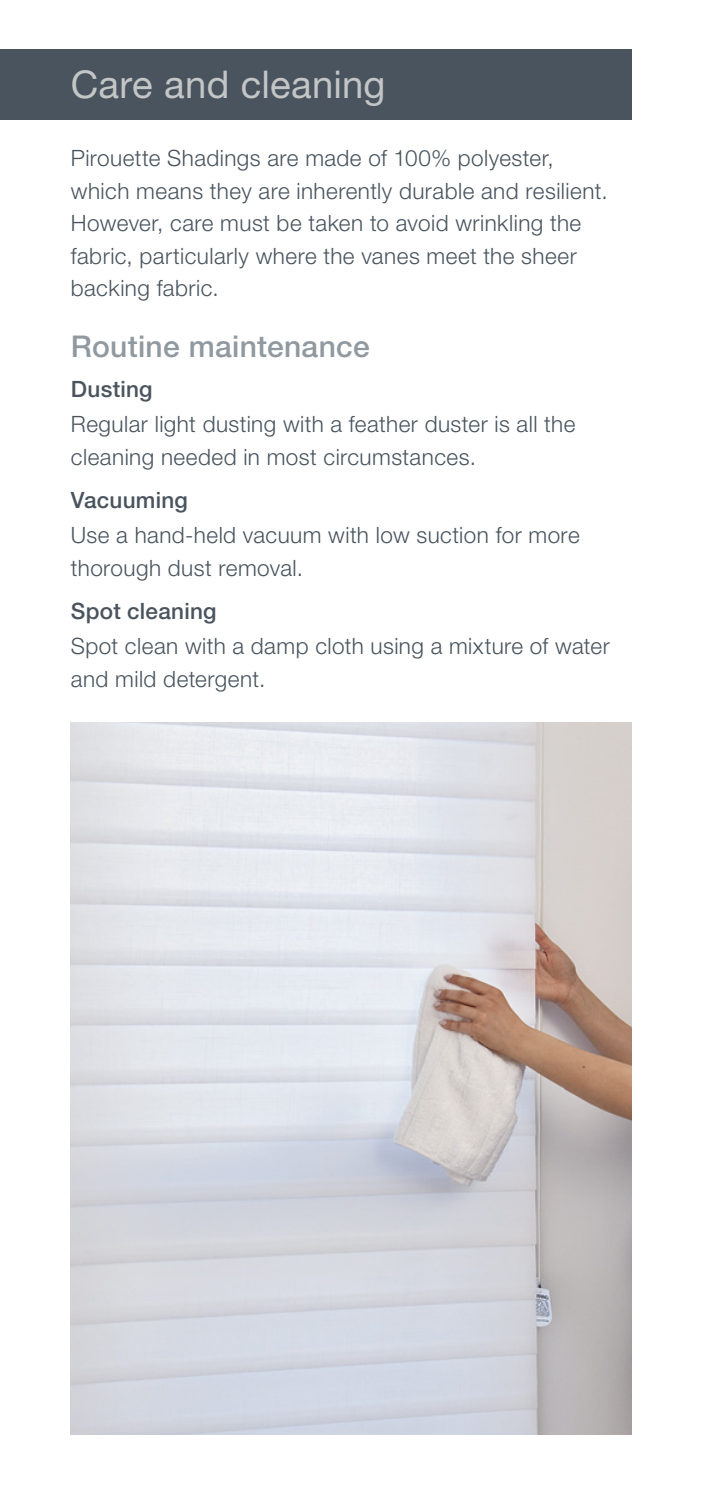
<style>
.page{position:relative;width:702px;height:1489px;background:#fff}
.page>*{position:absolute;margin:0;border:0;box-sizing:border-box;transform-origin:0 0}
.PRODUCT_NAMES{font:38.25px "Helvetica Neue LT Std";letter-spacing:.005em;color:#c3c5c6}
.SUB_HEAD_STYLE1{font:500 30px "Helvetica Neue LT Std";letter-spacing:.01em;color:#9199a0}
.COPY{font:300 22.5px/32.5px "Helvetica Neue LT Std";letter-spacing:.02em;color:#49545e}
.COPY_BOLD{font:500 22.5px "Helvetica Neue LT Std";letter-spacing:.01em;color:#49545e}
</style>
<div class="page">
<div style="left:0;top:50px;width:631px;height:70px;background:#49545e"></div>
<img style="left:71px;top:722px;width:560px;height:711px">
<p class="PRODUCT_NAMES" style="left:71px;top:62px;width:316px">Care and cleaning</p>
<p class="COPY" style="left:71px;top:141px;width:538px">Pirouette Shadings are made of 100% polyester, which means they are inherently durable and resilient.<br>However, care must be taken to avoid wrinkling the fabric, particularly where the vanes meet the sheer backing fabric.</p>
<p class="SUB_HEAD_STYLE1" style="left:71px;top:328px;width:300px">Routine maintenance</p>
<p class="COPY_BOLD" style="left:71px;top:375px;width:83px">Dusting</p>
<p class="COPY" style="left:71px;top:407px;width:506px">Regular light dusting with a feather duster is all the cleaning needed in most circumstances.</p>
<p class="COPY_BOLD" style="left:71px;top:486px;width:118px">Vacuuming</p>
<p class="COPY" style="left:71px;top:518px;width:510px">Use a hand-held vacuum with low suction for more thorough dust removal.</p>
<p class="COPY_BOLD" style="left:71px;top:597px;width:147px">Spot cleaning</p>
<p class="COPY" style="left:71px;top:629px;width:540px">Spot clean with a damp cloth using a mixture of water and mild detergent.</p>
</div>
